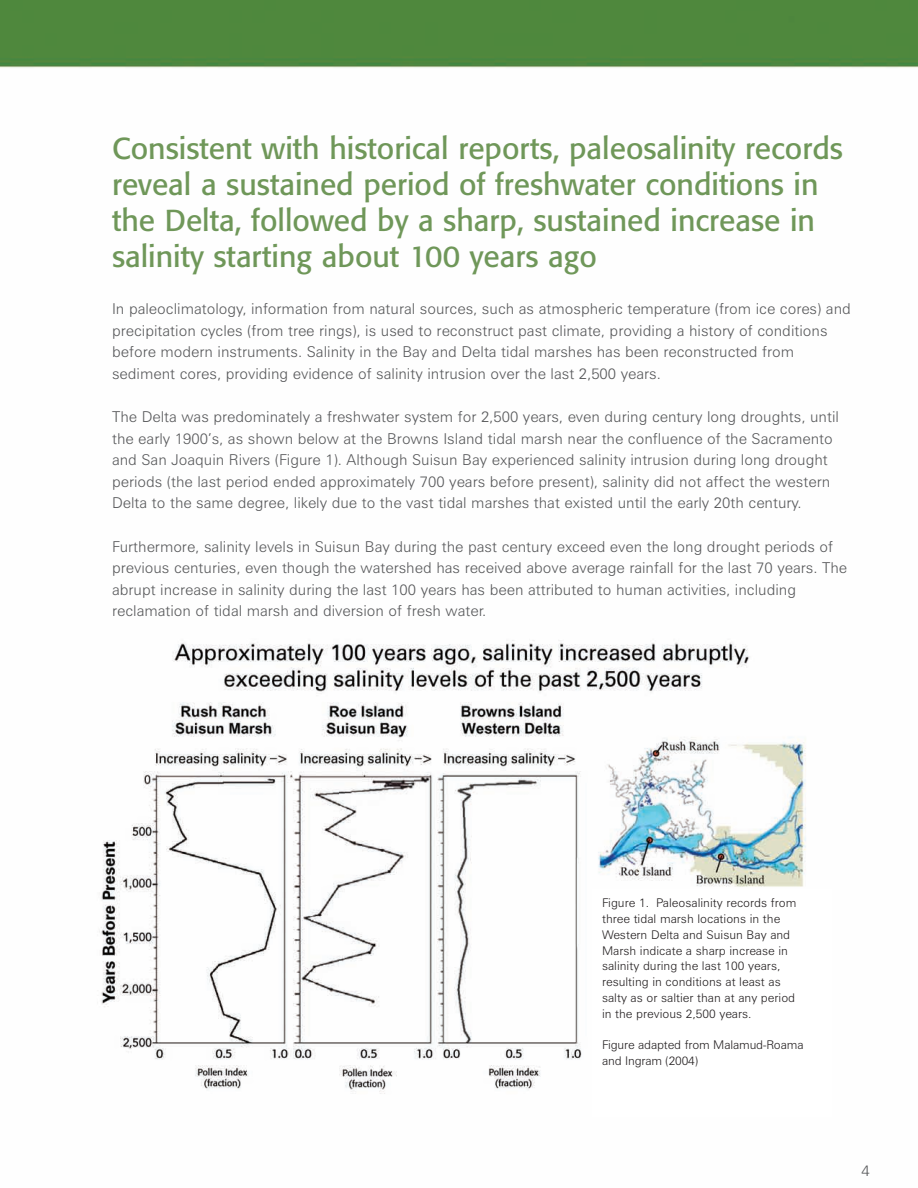
<style>
.page{position:relative;width:918px;height:1188px;background:#fff}
.page>*{position:absolute;margin:0;border:0;box-sizing:border-box;transform-origin:0 0}
.t1{font:30px/36px "Formata";color:#6f9759}
.t2{font:300 15px/21.6px "Zurich BT";color:#57585a}
.t3{font:300 12px/15.8px "Zurich BT";color:#231f20}
</style>
<div class="page">
<img style="left:0;top:0;width:918px;height:1094px">
<div style="left:592px;top:889px;width:240px;height:227px;background:#fff"></div>
<h1 class="t1" style="left:112px;top:133px;width:732px">Consistent with historical reports, paleosalinity records reveal a sustained period of freshwater conditions in the Delta, followed by a sharp, sustained increase in salinity starting about 100 years ago</h1>
<p class="t2" style="left:112px;top:299px;width:740px">In paleoclimatology, information from natural sources, such as atmospheric temperature (from ice cores) and precipitation cycles (from tree rings), is used to reconstruct past climate, providing a history of conditions before modern instruments. Salinity in the Bay and Delta tidal marshes has been reconstructed from sediment cores, providing evidence of salinity intrusion over the last 2,500 years.</p>
<p class="t2" style="left:112px;top:407px;width:728px">The Delta was predominately a freshwater system for 2,500 years, even during century long droughts, until the early 1900’s, as shown below at the Browns Island tidal marsh near the confluence of the Sacramento and San Joaquin Rivers (Figure 1). Although Suisun Bay experienced salinity intrusion during long drought periods (the last period ended approximately 700 years before present), salinity did not affect the western Delta to the same degree, likely due to the vast tidal marshes that existed until the early 20th century.</p>
<p class="t2" style="left:112px;top:537px;width:737px">Furthermore, salinity levels in Suisun Bay during the past century exceed even the long drought periods of previous centuries, even though the watershed has received above average rainfall for the last 70 years. The abrupt increase in salinity during the last 100 years has been attributed to human activities, including reclamation of tidal marsh and diversion of fresh water.</p>
<p class="t3" style="left:602px;top:896px;width:196px">Figure 1. Paleosalinity records from three tidal marsh locations in the Western Delta and Suisun Bay and Marsh indicate a sharp increase in salinity during the last 100 years, resulting in conditions at least as salty as or saltier than at any period in the previous 2,500 years.</p>
<p class="t3" style="left:602px;top:1038px;width:203px">Figure adapted from Malamud-Roama and Ingram (2004)</p>
<p class="t2" style="left:862px;top:1161px;width:10px">4</p>
</div>
